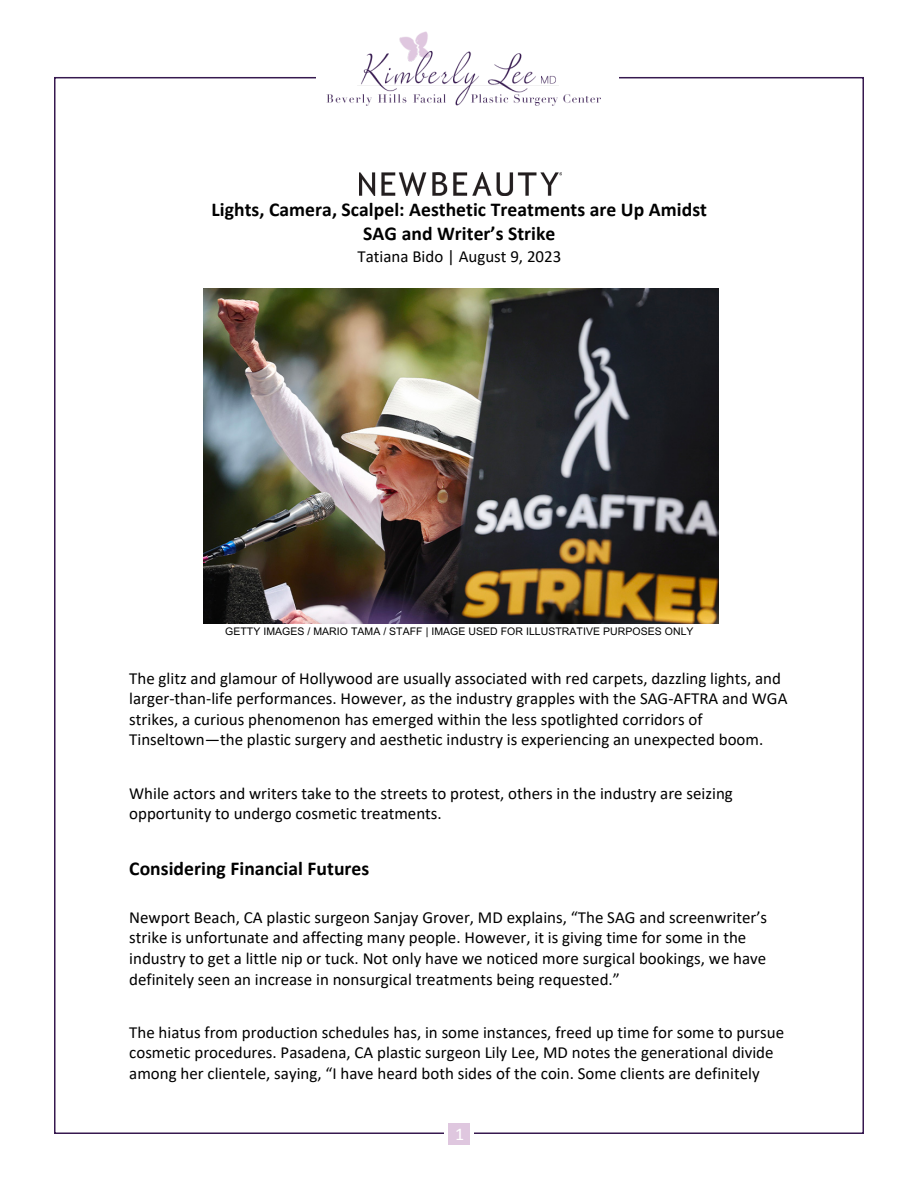
<style>
.page{position:relative;width:918px;height:1188px;background:#fff}
.page>*{position:absolute;margin:0;border:0;box-sizing:border-box;transform-origin:0 0}
.t1{font:700 19.65px/24px "Calibri";color:#000;text-align:center}
.t2{font:18px "Calibri";color:#fff}
.t3{font:16.95px/20.7px "Calibri";color:#000}
.t4{font:10.5px "Arial";letter-spacing:.005em;color:#000}
</style>
<div class="page">
<img style="left:326px;top:32px;width:274px;height:73px">
<div style="left:448px;top:1123px;width:22px;height:22px;background:#dfc7df"></div>
<img style="left:360px;top:173px;width:201px;height:22px">
<img style="left:203px;top:288px;width:515px;height:336px">
<p class="t1" style="left:212px;top:197px;width:497px">Lights, Camera, Scalpel: Aesthetic Treatments are Up Amidst<br>SAG and Writer’s Strike</p>
<p class="t3" style="left:358px;top:245px;width:205px">Tatiana Bido | August 9, 2023</p>
<p class="t4" style="left:225px;top:624px;width:470px">GETTY IMAGES / MARIO TAMA / STAFF | IMAGE USED FOR ILLUSTRATIVE PURPOSES ONLY</p>
<p class="t3" style="left:129px;top:667px;width:660px">The glitz and glamour of Hollywood are usually associated with red carpets, dazzling lights, and larger-than-life performances. However, as the industry grapples with the SAG-AFTRA and WGA strikes, a curious phenomenon has emerged within the less spotlighted corridors of Tinseltown—the plastic surgery and aesthetic industry is experiencing an unexpected boom.</p>
<p class="t3" style="left:129px;top:782px;width:605px">While actors and writers take to the streets to protest, others in the industry are seizing opportunity to undergo cosmetic treatments.</p>
<p class="t1" style="left:129px;top:856px;width:242px">Considering Financial Futures</p>
<p class="t3" style="left:129px;top:906px;width:640px">Newport Beach, CA plastic surgeon Sanjay Grover, MD explains, “The SAG and screenwriter’s strike is unfortunate and affecting many people. However, it is giving time for some in the industry to get a little nip or tuck. Not only have we noticed more surgical bookings, we have definitely seen an increase in nonsurgical treatments being requested.”</p>
<p class="t3" style="left:129px;top:1021px;width:656px">The hiatus from production schedules has, in some instances, freed up time for some to pursue cosmetic procedures. Pasadena, CA plastic surgeon Lily Lee, MD notes the generational divide among her clientele, saying, “I have heard both sides of the coin. Some clients are definitely</p>
<p class="t2" style="left:455px;top:1123px;width:11px">1</p>
</div>
